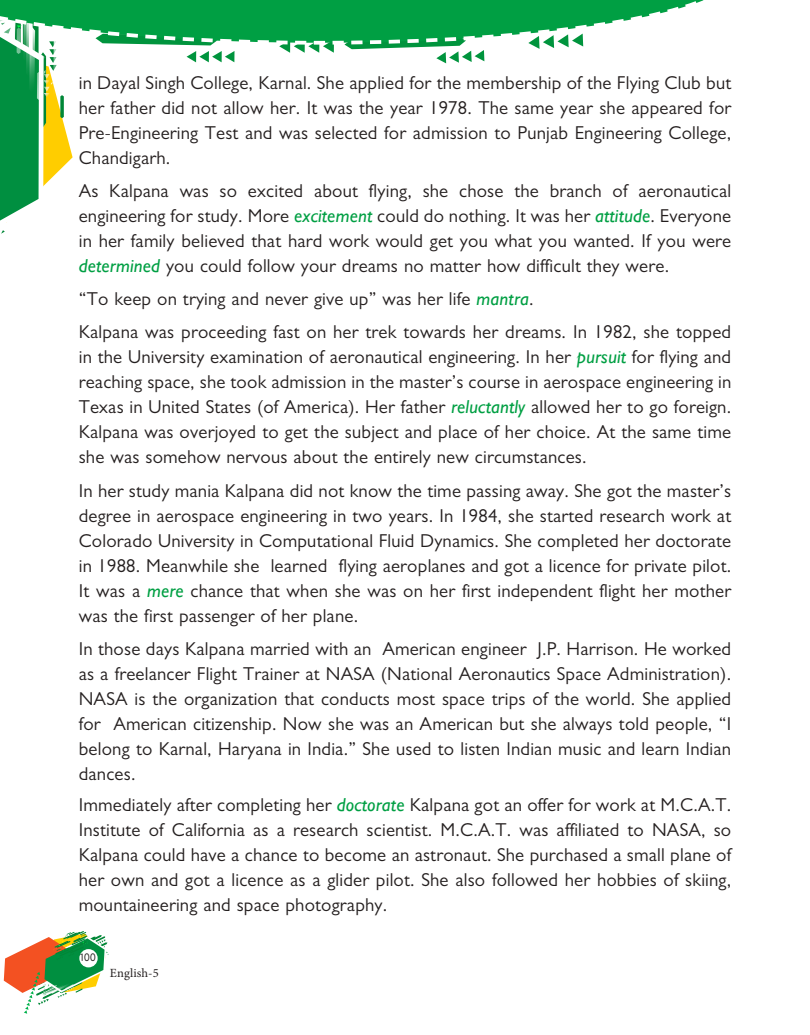
<style>
.page{position:relative;width:810px;height:1035px;background:#fff}
.page>*{position:absolute;margin:0;border:0;box-sizing:border-box;transform-origin:0 0}
.t1{font:18.75px/25px "Gill Sans MT Pro";letter-spacing:.01em;color:#241f1f;text-align:justify}
.t2{font:12.5px "Minion Pro";letter-spacing:.01em;color:#241f1f}
.t3{font:10px "B Preplay";color:#241f1f}
.s1{font-family:"Gill Sans";font-style:italic;color:#009f43}
</style>
<div class="page">
<svg style="left:0;top:46px;width:584px;height:188px"></svg>
<svg style="left:0;top:0;width:704px;height:46px"></svg>
<div style="left:79px;top:64px;width:652px;height:878px;background:#fff"></div>
<svg style="left:4px;top:931px;width:105px;height:83px"></svg>
<div style="left:79px;top:949px;width:19px;height:18px;background:#fff;border-radius:50%"></div>
<p class="t1" style="left:79px;top:70px;width:654px">in Dayal Singh College, Karnal. She applied for the membership of the Flying Club but her father did not allow her. It was the year 1978. The same year she appeared for Pre-Engineering Test and was selected for admission to Punjab Engineering College, Chandigarh.</p>
<p class="t1" style="left:79px;top:178px;width:654px">As Kalpana was so excited about flying, she chose the branch of aeronautical engineering for study. More <span class="s1">excitement</span> could do nothing. It was her <span class="s1">attitude</span>. Everyone in her family believed that hard work would get you what you wanted. If you were <span class="s1">determined</span> you could follow your dreams no matter how difficult they were.</p>
<p class="t1" style="left:79px;top:282px;width:654px;line-height:33.1px">“To keep on trying and never give up” was her life <span class="s1">mantra</span>.<br>Kalpana was proceeding fast on her trek towards her dreams. In 1982, she topped</p>
<p class="t1" style="left:79px;top:344px;width:654px">in the University examination of aeronautical engineering. In her <span class="s1">pursuit</span> for flying and reaching space, she took admission in the master’s course in aerospace engineering in Texas in United States (of America). Her father <span class="s1">reluctantly</span> allowed her to go foreign.<br>Kalpana was overjoyed to get the subject and place of her choice. At the same time she was somehow nervous about the entirely new circumstances.</p>
<p class="t1" style="left:79px;top:478px;width:654px">In her study mania Kalpana did not know the time passing away. She got the master’s degree in aerospace engineering in two years. In 1984, she started research work at Colorado University in Computational Fluid Dynamics. She completed her doctorate in 1988. Meanwhile she learned flying aeroplanes and got a licence for private pilot.<br>It was a <span class="s1">mere</span> chance that when she was on her first independent flight her mother was the first passenger of her plane.</p>
<p class="t1" style="left:79px;top:636px;width:654px">In those days Kalpana married with an American engineer J.P. Harrison. He worked as a freelancer Flight Trainer at NASA (National Aeronautics Space Administration).<br>NASA is the organization that conducts most space trips of the world. She applied for American citizenship. Now she was an American but she always told people, “I belong to Karnal, Haryana in India.” She used to listen Indian music and learn Indian dances.</p>
<p class="t1" style="left:79px;top:792px;width:654px">Immediately after completing her <span class="s1">doctorate</span> Kalpana got an offer for work at M.C.A.T.<br>Institute of California as a research scientist. M.C.A.T. was affiliated to NASA, so Kalpana could have a chance to become an astronaut. She purchased a small plane of her own and got a licence as a glider pilot. She also followed her hobbies of skiing, mountaineering and space photography.</p>
<p class="t3" style="left:81px;top:952px;width:17px">100</p>
<p class="t2" style="left:110px;top:965px;width:50px">English-5</p>
</div>
